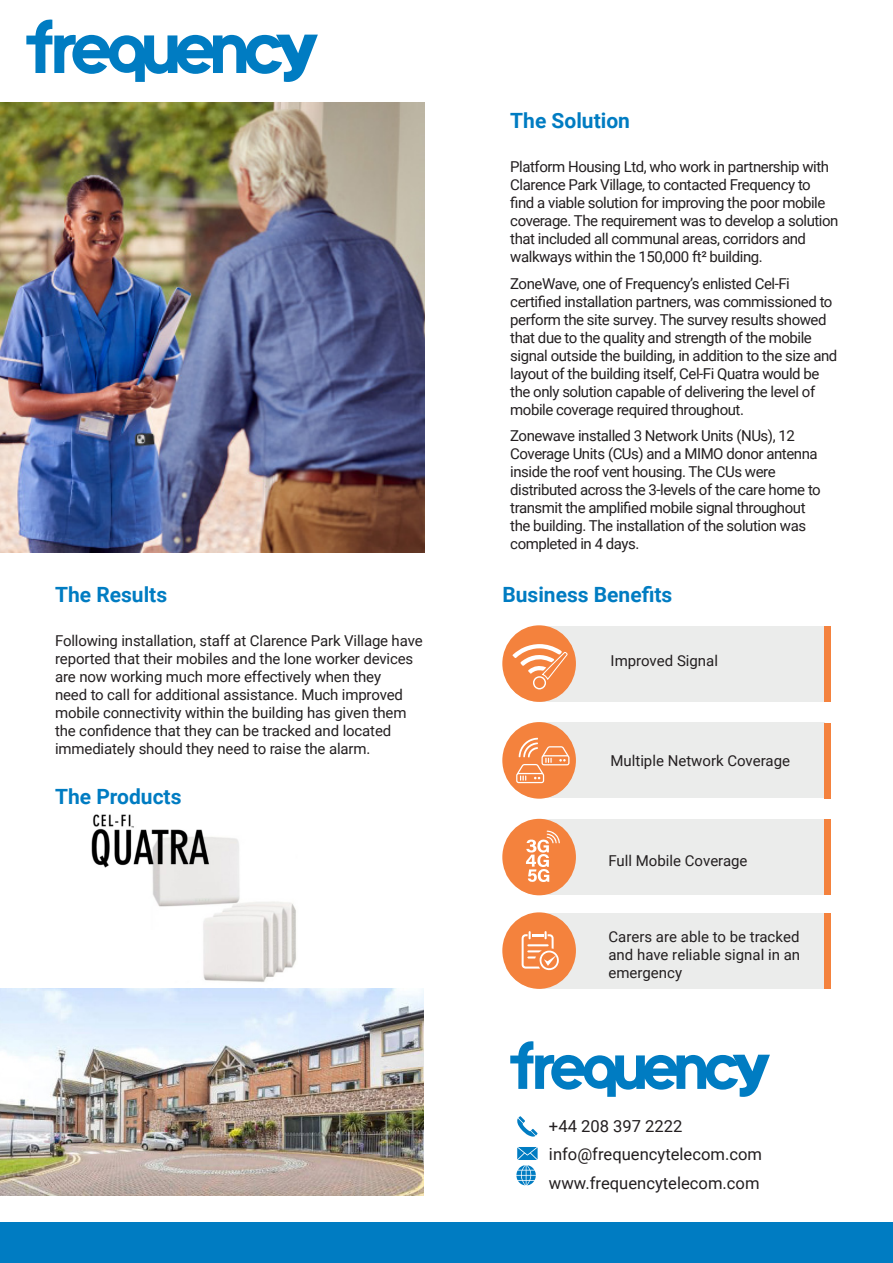
<style>
.page{position:relative;width:893px;height:1263px;background:#fff}
.page>*{position:absolute;margin:0;border:0;box-sizing:border-box;transform-origin:0 0}
.t1{font:700 21px "Roboto";color:#007cc2}
.t2{font:16.65px "Roboto";color:#231f20}
.t3{font:15px/18px "Roboto";letter-spacing:-.03em;color:#231f20}
.t4{font:15px/18px "Roboto";letter-spacing:-.01em;color:#231f20}
.t5{font:15px "Roboto";color:#231f20}
</style>
<div class="page">
<img style="left:72px;top:814px;width:241px;height:175px">
<img style="left:0;top:989px;width:424px;height:206px">
<img style="left:0;top:102px;width:425px;height:451px">
<div style="left:539px;top:626px;width:286px;height:75px;background:#ebeceb"></div>
<div style="left:824px;top:626px;width:7px;height:75px;background:#f4823e"></div>
<div style="left:502px;top:625px;width:74px;height:77px;background:#f4823d;border-radius:50%"></div>
<div style="left:539px;top:723px;width:286px;height:75px;background:#ebeceb"></div>
<div style="left:824px;top:723px;width:7px;height:75px;background:#f4823e"></div>
<div style="left:502px;top:722px;width:74px;height:76px;background:#f4823d;border-radius:50%"></div>
<div style="left:539px;top:820px;width:286px;height:75px;background:#ebeceb"></div>
<div style="left:824px;top:820px;width:7px;height:75px;background:#f4823d"></div>
<div style="left:502px;top:819px;width:74px;height:76px;background:#f4823d;border-radius:50%"></div>
<svg style="left:503px;top:644px;width:75px;height:58px"></svg>
<svg style="left:503px;top:738px;width:73px;height:61px"></svg>
<svg style="left:502px;top:830px;width:74px;height:66px"></svg>
<div style="left:539px;top:913px;width:286px;height:75px;background:#ebeceb"></div>
<div style="left:824px;top:913px;width:7px;height:75px;background:#f4823d"></div>
<div style="left:502px;top:912px;width:74px;height:77px;background:#f4823d;border-radius:50%"></div>
<svg style="left:502px;top:930px;width:75px;height:59px"></svg>
<svg style="left:517px;top:1116px;width:20px;height:20px"></svg>
<svg style="left:516px;top:1147px;width:22px;height:38px"></svg>
<svg style="left:510px;top:1041px;width:260px;height:56px"></svg>
<div style="left:0;top:1222px;width:893px;height:41px;background:#007cc2"></div>
<svg style="left:26px;top:19px;width:292px;height:63px"></svg>
<p class="t1" style="left:55px;top:580px;width:114px">The Results</p>
<p class="t4" style="left:55px;top:631px;width:369px">Following installation, staff at Clarence Park Village have reported that their mobiles and the lone worker devices are now working much more effectively when they<br>need to call for additional assistance. Much improved mobile connectivity within the building has given them the confidence that they can be tracked and located immediately should they need to raise the alarm.</p>
<p class="t1" style="left:55px;top:782px;width:128px">The Products</p>
<p class="t1" style="left:510px;top:106px;width:121px">The Solution</p>
<p class="t3" style="left:510px;top:157px;width:330px">Platform Housing Ltd, who work in partnership with Clarence Park Village, to contacted Frequency to find a viable solution for improving the poor mobile coverage. The requirement was to develop a solution that included all communal areas, corridors and walkways within the 150,000 ft² building.</p>
<p class="t3" style="left:510px;top:274px;width:329px">ZoneWave, one of Frequency’s enlisted Cel-Fi certified installation partners, was commissioned to perform the site survey. The survey results showed that due to the quality and strength of the mobile signal outside the building, in addition to the size and layout of the building itself, Cel-Fi Quatra would be the only solution capable of delivering the level of mobile coverage required throughout.</p>
<p class="t3" style="left:510px;top:426px;width:312px">Zonewave installed 3 Network Units (NUs), 12<br>Coverage Units (CUs) and a MIMO donor antenna inside the roof vent housing. The CUs were distributed across the 3-levels of the care home to transmit the amplified mobile signal throughout the building. The installation of the solution was completed in 4 days.</p>
<p class="t1" style="left:502px;top:580px;width:171px">Business Benefits</p>
<p class="t5" style="left:611px;top:650px;width:109px">Improved Signal</p>
<p class="t5" style="left:610px;top:750px;width:181px">Multiple Network Coverage</p>
<p class="t5" style="left:608px;top:850px;width:141px">Full Mobile Coverage</p>
<p class="t3" style="left:608px;top:927px;width:193px;text-align:justify">Carers are able to be tracked and have reliable signal in an emergency</p>
<p class="t2" style="left:549px;top:1114px;width:135px">+44 208 397 2222</p>
<p class="t2" style="left:549px;top:1142px;width:215px">info@frequencytelecom.com</p>
<p class="t2" style="left:549px;top:1171px;width:212px">www.frequencytelecom.com</p>
</div>
